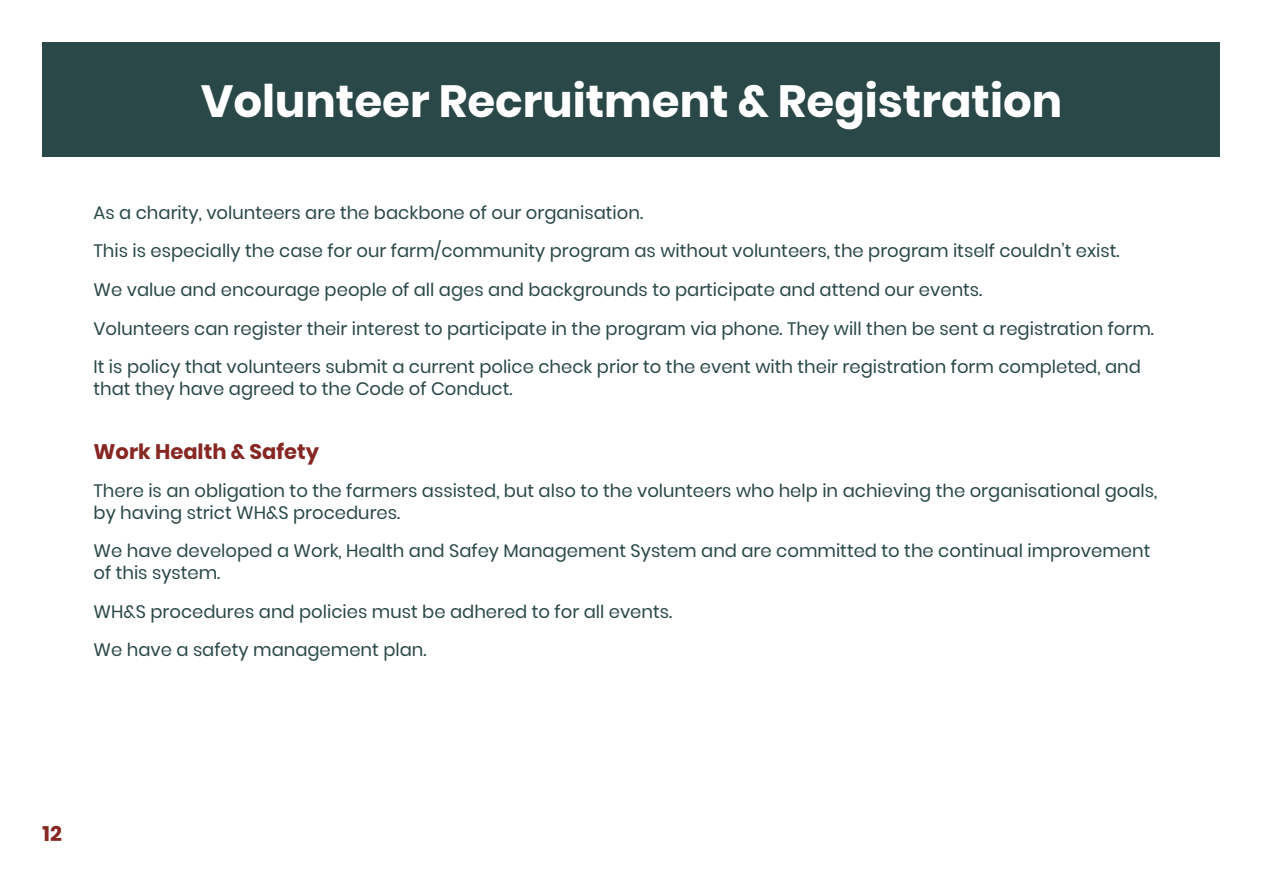
<style>
.page{position:relative;width:1263px;height:893px;background:#fff}
.page>*{position:absolute;margin:0;border:0;box-sizing:border-box;transform-origin:0 0}
.t1{font:700 45px "Poppins";color:#fff}
.t2{font:700 21px "Poppins";color:#862724}
.t3{font:18px/38.5px "Poppins";color:#2a4847}
</style>
<div class="page">
<div style="left:43px;top:43px;width:1177px;height:114px;background:#2a4847"></div>
<h1 class="t1" style="left:201px;top:75px;width:863px">Volunteer Recruitment &amp; Registration</h1>
<p class="t3" style="left:94px;top:193px;width:1062px">As a charity, volunteers are the backbone of our organisation.<br>This is especially the case for our farm/community program as without volunteers, the program itself couldn’t exist.<br>We value and encourage people of all ages and backgrounds to participate and attend our events.<br>Volunteers can register their interest to participate in the program via phone. They will then be sent a registration form.<br>It is policy that volunteers submit a current police check prior to the event with their registration form completed, and</p>
<p class="t3" style="left:94px;top:369px;width:420px">that they have agreed to the Code of Conduct.</p>
<p class="t2" style="left:94px;top:439px;width:227px">Work Health &amp; Safety</p>
<p class="t3" style="left:94px;top:480px;width:1065px;line-height:21.6px">There is an obligation to the farmers assisted, but also to the volunteers who help in achieving the organisational goals, by having strict WH&amp;S procedures.</p>
<p class="t3" style="left:94px;top:540px;width:1058px;line-height:21.6px">We have developed a Work, Health and Safey Management System and are committed to the continual improvement of this system.</p>
<p class="t3" style="left:94px;top:592px;width:580px">WH&amp;S procedures and policies must be adhered to for all events.<br>We have a safety management plan.</p>
<p class="t2" style="left:43px;top:821px;width:21px">12</p>
</div>
